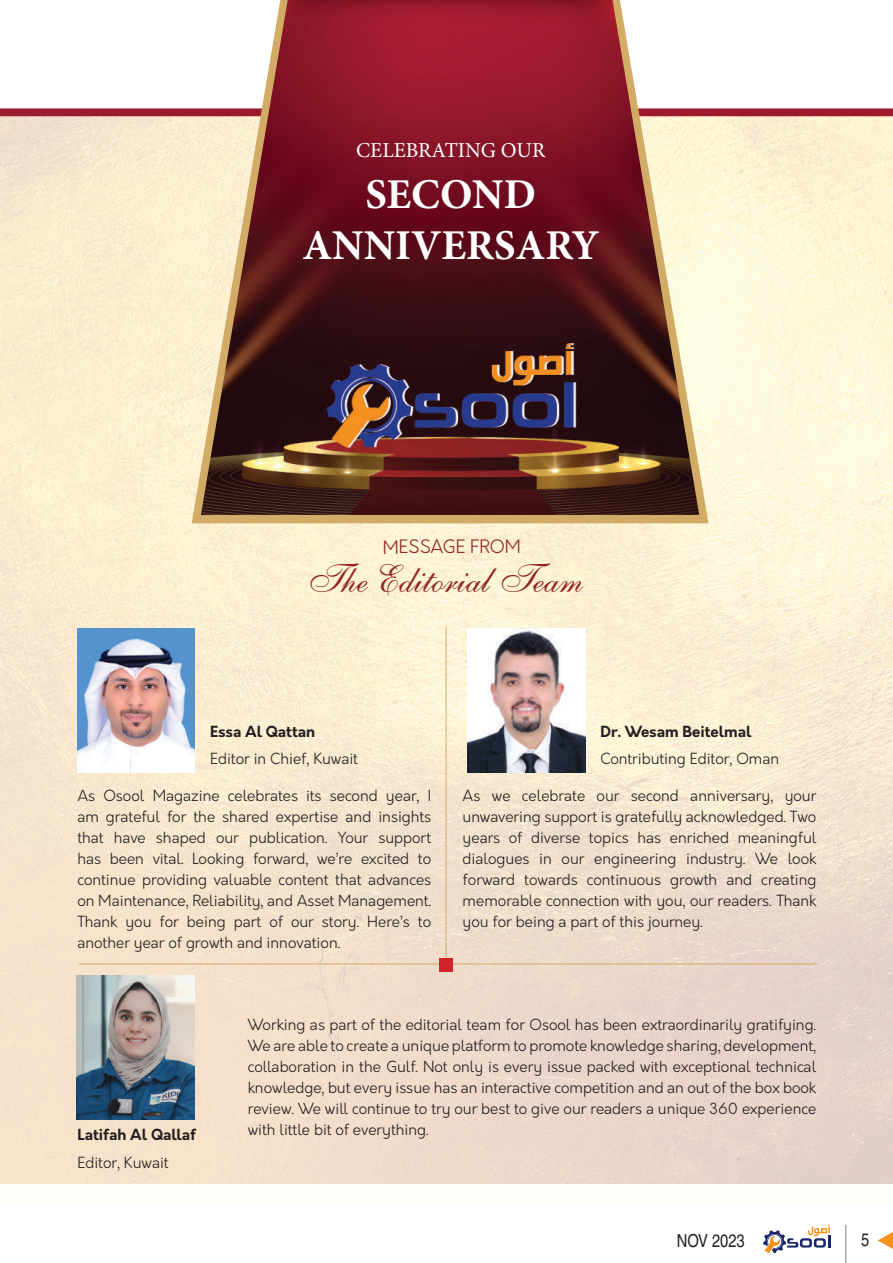
<style>
.page{position:relative;width:893px;height:1263px;background:#fff}
.page>*{position:absolute;margin:0;border:0;box-sizing:border-box;transform-origin:0 0}
.t1{font:700 42.45px/51px "Minion Pro";color:#fff;text-align:center}
.t2{font:39px "Shelley Allegro BT";color:#902424}
.t3{font:21.3px "Minion Pro";color:#fff}
.t4{font:300 18px "Orkney";letter-spacing:-.01em;color:#902424}
.t5{font:condensed 18px "Helvetica CE";color:#231f20}
.t6{font:300 15px/21px "Orkney";color:#231f20;text-align:justify}
.t7{font:700 15px "Orkney";color:#231f20}
</style>
<div class="page">
<svg style="left:763px;top:1225px;width:67px;height:28px"></svg>
<hr style="left:845px;top:1225px;width:1px;height:38px;background:#a8a9ad">
<svg style="left:878px;top:1232px;width:15px;height:17px"></svg>
<img style="left:1px;top:116px;width:892px;height:1067px">
<svg style="left:0;top:108px;width:893px;height:8px;background:#a12638"></svg>
<svg style="left:192px;top:108px;width:516px;height:415px;background:#ead5a8"></svg>
<img style="left:201px;top:0;width:498px;height:515px">
<img style="left:77px;top:628px;width:118px;height:144px">
<img style="left:468px;top:628px;width:117px;height:144px">
<hr style="left:79px;top:963px;width:738px;height:1px;background:#d2ab66">
<hr style="left:446px;top:626px;width:1px;height:338px;background:#d2ab66">
<div style="left:439px;top:958px;width:13px;height:13px;background:#d1232a"></div>
<img style="left:77px;top:975px;width:117px;height:144px">
<h3 class="t3" style="left:356px;top:136px;width:191px">CELEBRATING OUR</h3>
<h1 class="t1" style="left:302px;top:168px;width:298px">SECOND<br>ANNIVERSARY</h1>
<p class="t4" style="left:383px;top:535px;width:140px">MESSAGE FROM</p>
<h2 class="t2" style="left:307px;top:555px;width:278px">The Editorial Team</h2>
<p class="t7" style="left:210px;top:721px;width:107px">Essa Al Qattan</p>
<p class="t6" style="left:210px;top:749px;width:149px">Editor in Chief, Kuwait</p>
<p class="t7" style="left:600px;top:721px;width:153px">Dr. Wesam Beitelmal</p>
<p class="t6" style="left:600px;top:749px;width:180px">Contributing Editor, Oman</p>
<p class="t6" style="left:77px;top:785px;width:355px">As Osool Magazine celebrates its second year, I am grateful for the shared expertise and insights that have shaped our publication. Your support has been vital. Looking forward, we’re excited to continue providing valuable content that advances on Maintenance, Reliability, and Asset Management.<br>Thank you for being part of our story. Here’s to another year of growth and innovation.</p>
<p class="t6" style="left:463px;top:785px;width:355px">As we celebrate our second anniversary, your unwavering support is gratefully acknowledged. Two years of diverse topics has enriched meaningful dialogues in our engineering industry. We look forward towards continuous growth and creating memorable connection with you, our readers. Thank you for being a part of this journey.</p>
<p class="t7" style="left:77px;top:1124px;width:120px">Latifah Al Qallaf</p>
<p class="t6" style="left:77px;top:1152px;width:93px">Editor, Kuwait</p>
<p class="t6" style="left:248px;top:1014px;width:570px">Working as part of the editorial team for Osool has been extraordinarily gratifying.<br>We are able to create a unique platform to promote knowledge sharing, development, collaboration in the Gulf. Not only is every issue packed with exceptional technical knowledge, but every issue has an interactive competition and an out of the box book review. We will continue to try our best to give our readers a unique 360 experience with little bit of everything.</p>
<p class="t5" style="left:677px;top:1230px;width:70px">NOV 2023</p>
<p class="t5" style="left:861px;top:1229px;width:10px">5</p>
</div>
